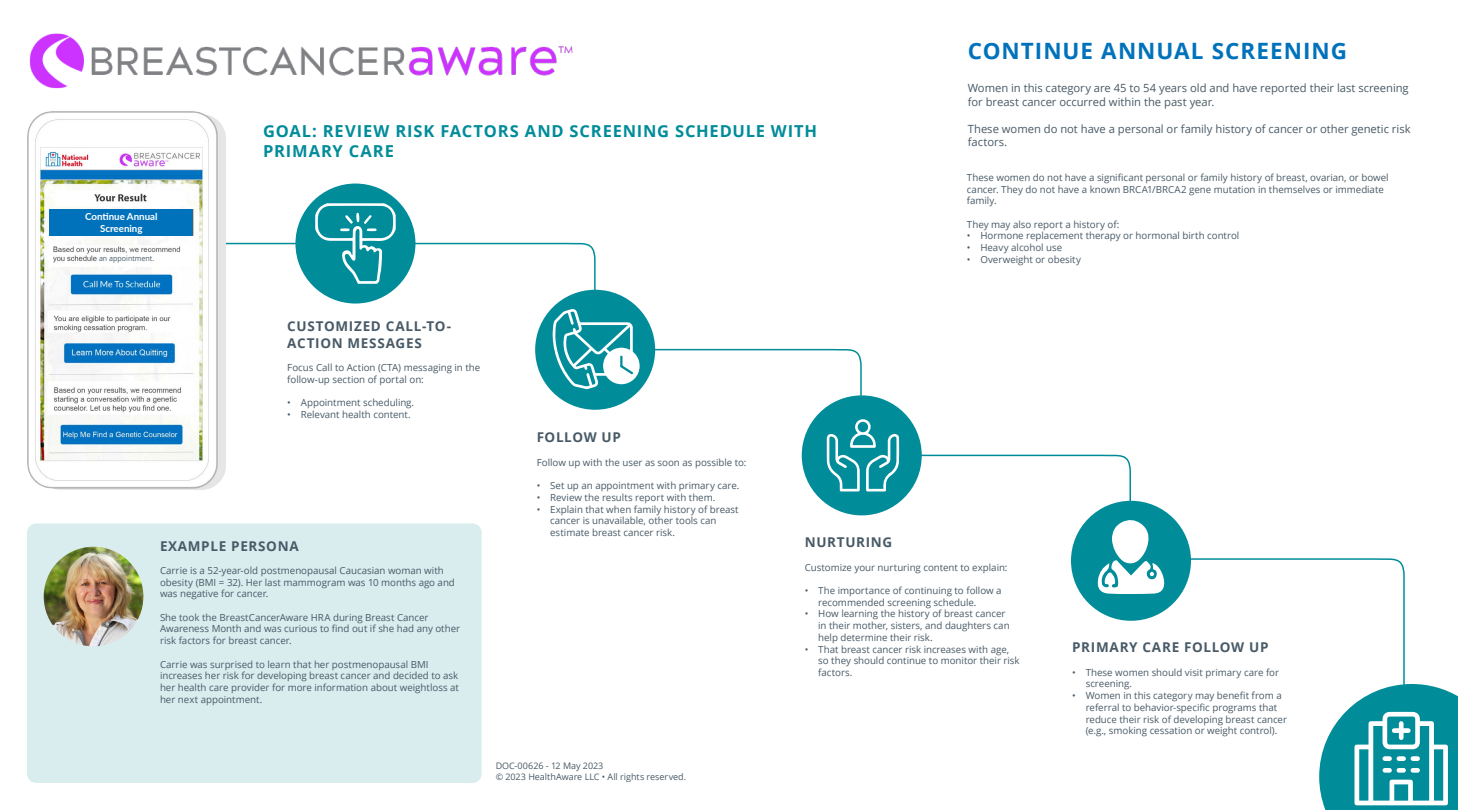
<style>
.page{position:relative;width:1458px;height:810px;background:#fff}
.page>*{position:absolute;margin:0;border:0;box-sizing:border-box;transform-origin:0 0}
.t1{font:700 22.5px "Open Sans";letter-spacing:.04em;color:#0072bc}
.t2{font:700 16.5px "Open Sans";letter-spacing:.05em;color:#008c99}
.t3{font:700 13.5px/16.2px "Open Sans";letter-spacing:.05em;color:#485a67}
.t4{font:11.25px/13.5px "Open Sans";letter-spacing:-.005em;color:#485a67}
.t5{font:9.75px/11.7px "Open Sans";letter-spacing:-.005em;color:#485a67}
.t6{font:700 9.75px "Lato";color:#fff}
.t7{font:9px "Open Sans";letter-spacing:-.005em;color:#485a67}
.t8{font:7.5px "Open Sans";color:#485a67;scale:.95 1}
</style>
<div class="page">
<svg style="left:1139px;top:558px;width:266px;height:126px"></svg>
<img style="left:29px;top:33px;width:544px;height:56px">
<div style="left:27px;top:523px;width:455px;height:260px;background:#d9edef;border-radius:9px"></div>
<div style="left:1071px;top:501px;width:120px;height:120px;background:#008c99;border-radius:50%"></div>
<div style="left:295px;top:184px;width:120px;height:120px;background:#008c99;border-radius:50%"></div>
<svg style="left:206px;top:203px;width:961px;height:391px"></svg>
<svg style="left:1319px;top:684px;width:139px;height:126px"></svg>
<img style="left:44px;top:547px;width:99px;height:99px;border-radius:50px">
<img style="left:28px;top:111px;width:198px;height:378px">
<div style="left:49px;top:209px;width:144px;height:27px;background:#0072bc"></div>
<div style="left:99px;top:255px;width:80px;height:10px;background:#fff"></div>
<p class="t6" style="left:85px;top:210px;width:74px">Continue Annual</p>
<p class="t6" style="left:100px;top:221px;width:44px">Screening</p>
<p class="t8" style="left:99px;top:253px;width:60px">an appointment.</p>
<p class="t2" style="left:263px;top:120px;width:556px">GOAL: REVIEW RISK FACTORS AND SCREENING SCHEDULE WITH</p>
<p class="t2" style="left:263px;top:139px;width:132px">PRIMARY CARE</p>
<p class="t3" style="left:287px;top:318px;width:165px">CUSTOMIZED CALL-TO-<br>ACTION MESSAGES</p>
<p class="t5" style="left:287px;top:361px;width:195px">Focus Call to Action (CTA) messaging in the follow-up section of portal on:</p>
<p class="t5" style="left:287px;top:397px;width:128px">• Appointment scheduling.</p>
<p class="t5" style="left:287px;top:408px;width:125px">• Relevant health content.</p>
<p class="t1" style="left:968px;top:35px;width:381px">CONTINUE ANNUAL SCREENING</p>
<p class="t4" style="left:968px;top:81px;width:443px">Women in this category are 45 to 54 years old and have reported their last screening for breast cancer occurred within the past year.</p>
<p class="t4" style="left:968px;top:121px;width:444px">These women do not have a personal or family history of cancer or other genetic risk factors.</p>
<p class="t5" style="left:967px;top:171px;width:423px">These women do not have a significant personal or family history of breast, ovarian, or bowel cancer. They do not have a known BRCA1/BRCA2 gene mutation in themselves or immediate family.</p>
<p class="t5" style="left:967px;top:218px;width:154px">They may also report a history of:</p>
<p class="t5" style="left:967px;top:230px;width:274px">• Hormone replacement therapy or hormonal birth control</p>
<p class="t5" style="left:967px;top:242px;width:97px">• Heavy alcohol use</p>
<p class="t5" style="left:967px;top:253px;width:116px">• Overweight or obesity</p>
<p class="t3" style="left:160px;top:538px;width:140px">EXAMPLE PERSONA</p>
<p class="t5" style="left:160px;top:564px;width:296px">Carrie is a 52-year-old postmenopausal Caucasian woman with obesity (BMI = 32). Her last mammogram was 10 months ago and was negative for cancer.</p>
<p class="t5" style="left:160px;top:611px;width:302px">She took the BreastCancerAware HRA during Breast Cancer<br>Awareness Month and was curious to find out if she had any other risk factors for breast cancer.</p>
<p class="t5" style="left:160px;top:658px;width:301px">Carrie was surprised to learn that her postmenopausal BMI increases her risk for developing breast cancer and decided to ask her health care provider for more information about weightloss at her next appointment.</p>
<p class="t3" style="left:537px;top:429px;width:86px">FOLLOW UP</p>
<p class="t5" style="left:537px;top:456px;width:211px">Follow up with the user as soon as possible to:</p>
<p class="t5" style="left:537px;top:480px;width:204px">• Set up an appointment with primary care.</p>
<p class="t5" style="left:537px;top:491px;width:180px">• Review the results report with them.</p>
<p class="t5" style="left:550px;top:503px;width:190px;text-indent:-14px">• Explain that when family history of breast cancer is unavailable, other tools can estimate breast cancer risk.</p>
<p class="t7" style="left:496px;top:760px;width:109px">DOC-00626 - 12 May 2023</p>
<p class="t7" style="left:496px;top:771px;width:192px">© 2023 HealthAware LLC • All rights reserved.</p>
<p class="t3" style="left:805px;top:534px;width:89px">NURTURING</p>
<p class="t5" style="left:805px;top:561px;width:204px">Customize your nurturing content to explain:</p>
<p class="t5" style="left:818px;top:584px;width:185px;text-indent:-14px">• The importance of continuing to follow a recommended screening schedule.</p>
<p class="t5" style="left:818px;top:608px;width:193px;text-indent:-14px">• How learning the history of breast cancer in their mother, sisters, and daughters can help determine their risk.</p>
<p class="t5" style="left:818px;top:643px;width:203px;text-indent:-14px">• That breast cancer risk increases with age, so they should continue to monitor their risk factors.</p>
<p class="t3" style="left:1072px;top:639px;width:198px">PRIMARY CARE FOLLOW UP</p>
<p class="t5" style="left:1086px;top:666px;width:195px;text-indent:-14px">• These women should visit primary care for screening.</p>
<p class="t5" style="left:1086px;top:689px;width:203px;text-indent:-14px">• Women in this category may benefit from a referral to behavior-specific programs that reduce their risk of developing breast cancer (e.g., smoking cessation or weight control).</p>
</div>
